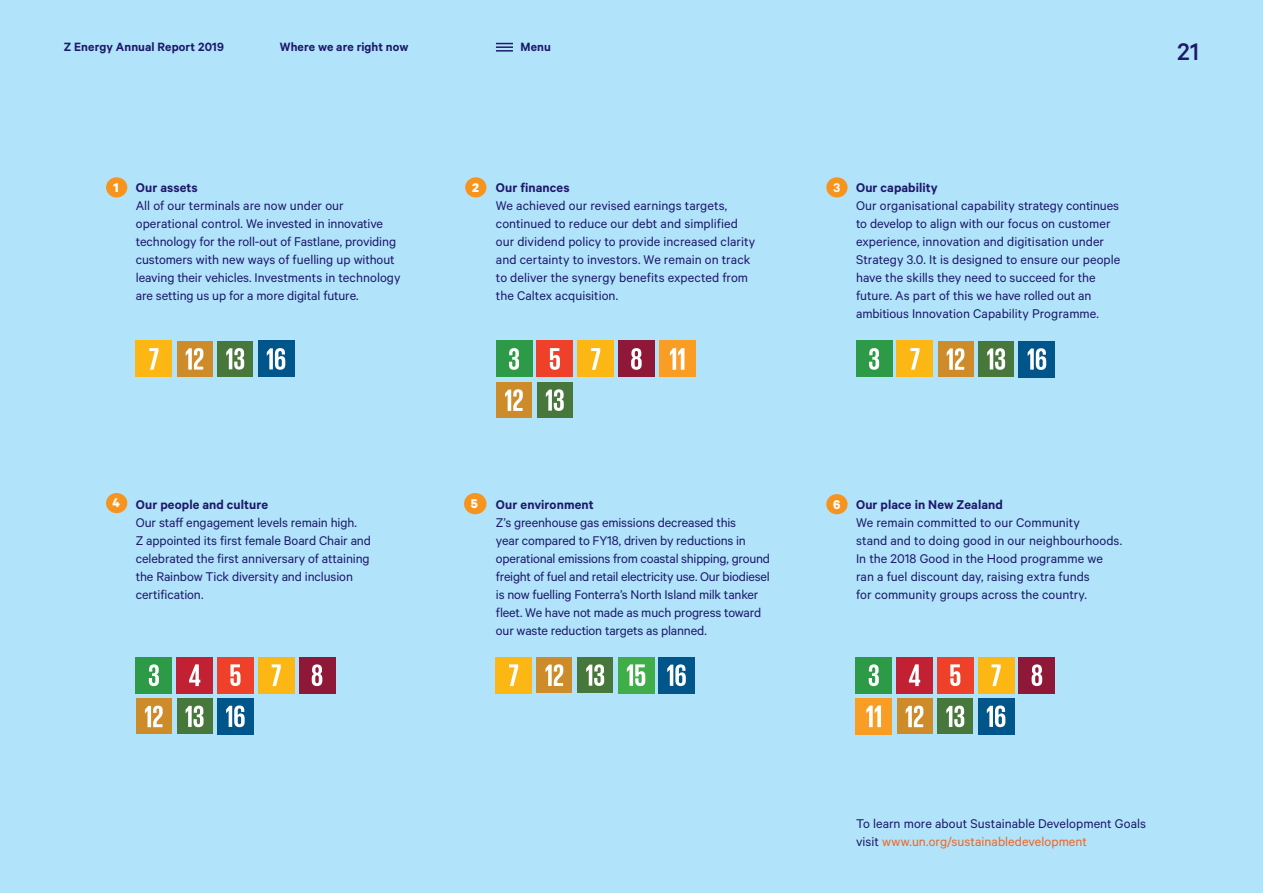
<style>
.page{position:relative;width:1263px;height:893px;background:#b1e3fa}
.page>*{position:absolute;margin:0;border:0;box-sizing:border-box;transform-origin:0 0}
.t1{font:500 27px "Calibre";color:#1e196a}
.t2{font:14.25px/18px "Calibre";letter-spacing:-.005em;color:#1e196a}
.t3{font:600 14.25px "Calibre";letter-spacing:.005em;color:#1e196a}
.t4{font:700 14.25px "Calibre";color:#fff}
.t5{font:600 14.25px "Calibre";color:#fff}
.t6{font:600 13.5px "Calibre";letter-spacing:.01em;color:#1e196a}
.s1{color:#f26522}
</style>
<div class="page">
<svg style="left:496px;top:43px;width:17px;height:9px"></svg>
<div style="left:856px;top:341px;width:36px;height:36px;background:#2d9a47"></div>
<svg style="left:869px;top:348px;width:10px;height:22px"></svg>
<div style="left:938px;top:341px;width:35px;height:36px;background:#cd8b2a"></div>
<svg style="left:947px;top:348px;width:17px;height:22px"></svg>
<div style="left:897px;top:341px;width:36px;height:36px;background:#fdb714"></div>
<svg style="left:910px;top:348px;width:9px;height:22px"></svg>
<div style="left:978px;top:341px;width:36px;height:36px;background:#48773c"></div>
<svg style="left:987px;top:348px;width:18px;height:22px"></svg>
<div style="left:1019px;top:341px;width:36px;height:36px;background:#00558a"></div>
<svg style="left:1028px;top:348px;width:18px;height:22px"></svg>
<div style="left:496px;top:341px;width:36px;height:36px;background:#2d9a47"></div>
<svg style="left:509px;top:348px;width:10px;height:22px"></svg>
<div style="left:537px;top:341px;width:36px;height:36px;background:#ef412a"></div>
<svg style="left:550px;top:348px;width:10px;height:22px"></svg>
<div style="left:659px;top:341px;width:36px;height:36px;background:#f99d25"></div>
<svg style="left:670px;top:348px;width:14px;height:22px"></svg>
<div style="left:618px;top:341px;width:36px;height:36px;background:#8f1838"></div>
<svg style="left:631px;top:348px;width:11px;height:22px"></svg>
<div style="left:578px;top:341px;width:36px;height:36px;background:#fdb714"></div>
<svg style="left:591px;top:348px;width:9px;height:22px"></svg>
<div style="left:496px;top:382px;width:36px;height:36px;background:#cd8b2a"></div>
<svg style="left:505px;top:389px;width:18px;height:22px"></svg>
<div style="left:537px;top:382px;width:36px;height:36px;background:#48773c"></div>
<svg style="left:546px;top:389px;width:18px;height:22px"></svg>
<div style="left:136px;top:341px;width:36px;height:36px;background:#fdb714"></div>
<svg style="left:149px;top:348px;width:9px;height:22px"></svg>
<div style="left:177px;top:341px;width:35px;height:36px;background:#cd8b2a"></div>
<svg style="left:186px;top:348px;width:17px;height:22px"></svg>
<div style="left:217px;top:341px;width:36px;height:36px;background:#48773c"></div>
<svg style="left:226px;top:348px;width:18px;height:22px"></svg>
<div style="left:258px;top:341px;width:36px;height:36px;background:#00558a"></div>
<svg style="left:267px;top:348px;width:18px;height:22px"></svg>
<div style="left:106px;top:177px;width:21px;height:20px;background:#f7941e;border-radius:50%"></div>
<div style="left:465px;top:177px;width:21px;height:20px;background:#f7941e;border-radius:50%"></div>
<div style="left:826px;top:177px;width:21px;height:20px;background:#f7941e;border-radius:50%"></div>
<div style="left:856px;top:657px;width:36px;height:36px;background:#2d9a47"></div>
<svg style="left:869px;top:664px;width:10px;height:22px"></svg>
<div style="left:896px;top:657px;width:36px;height:36px;background:#c22033"></div>
<svg style="left:909px;top:664px;width:11px;height:22px"></svg>
<div style="left:937px;top:657px;width:36px;height:36px;background:#ef412a"></div>
<svg style="left:950px;top:664px;width:10px;height:22px"></svg>
<div style="left:896px;top:698px;width:36px;height:36px;background:#cd8b2a"></div>
<svg style="left:906px;top:706px;width:17px;height:21px"></svg>
<div style="left:856px;top:698px;width:36px;height:36px;background:#f99d25"></div>
<svg style="left:866px;top:705px;width:15px;height:22px"></svg>
<div style="left:1019px;top:657px;width:36px;height:36px;background:#8f1838"></div>
<svg style="left:1032px;top:664px;width:10px;height:22px"></svg>
<div style="left:978px;top:657px;width:36px;height:36px;background:#fdb714"></div>
<svg style="left:991px;top:664px;width:10px;height:22px"></svg>
<div style="left:937px;top:698px;width:36px;height:36px;background:#48773c"></div>
<svg style="left:946px;top:706px;width:18px;height:21px"></svg>
<div style="left:978px;top:698px;width:36px;height:36px;background:#00558a"></div>
<svg style="left:987px;top:705px;width:18px;height:22px"></svg>
<div style="left:577px;top:657px;width:36px;height:36px;background:#48773c"></div>
<svg style="left:586px;top:664px;width:18px;height:22px"></svg>
<div style="left:536px;top:657px;width:36px;height:36px;background:#cd8b2a"></div>
<svg style="left:545px;top:664px;width:18px;height:22px"></svg>
<div style="left:658px;top:657px;width:37px;height:36px;background:#00558a"></div>
<svg style="left:667px;top:664px;width:19px;height:22px"></svg>
<div style="left:495px;top:657px;width:37px;height:36px;background:#fdb714"></div>
<svg style="left:509px;top:664px;width:9px;height:22px"></svg>
<div style="left:618px;top:657px;width:36px;height:36px;background:#3fae49"></div>
<svg style="left:627px;top:664px;width:18px;height:22px"></svg>
<div style="left:136px;top:657px;width:36px;height:36px;background:#2d9a47"></div>
<svg style="left:149px;top:664px;width:10px;height:22px"></svg>
<div style="left:177px;top:657px;width:36px;height:36px;background:#c22033"></div>
<svg style="left:189px;top:664px;width:11px;height:22px"></svg>
<div style="left:217px;top:657px;width:36px;height:36px;background:#ef412a"></div>
<svg style="left:230px;top:664px;width:10px;height:22px"></svg>
<div style="left:299px;top:657px;width:36px;height:36px;background:#8f1838"></div>
<svg style="left:312px;top:664px;width:10px;height:22px"></svg>
<div style="left:258px;top:657px;width:36px;height:36px;background:#fdb714"></div>
<svg style="left:272px;top:664px;width:9px;height:22px"></svg>
<div style="left:136px;top:698px;width:36px;height:36px;background:#cd8b2a"></div>
<svg style="left:145px;top:706px;width:18px;height:21px"></svg>
<div style="left:177px;top:698px;width:36px;height:36px;background:#48773c"></div>
<svg style="left:186px;top:706px;width:18px;height:21px"></svg>
<div style="left:217px;top:698px;width:36px;height:36px;background:#00558a"></div>
<svg style="left:226px;top:705px;width:19px;height:22px"></svg>
<div style="left:106px;top:493px;width:21px;height:20px;background:#f7941e;border-radius:50%"></div>
<div style="left:464px;top:493px;width:22px;height:21px;background:#f7941e;border-radius:50%"></div>
<div style="left:826px;top:494px;width:21px;height:20px;background:#f7941e;border-radius:50%"></div>
<p class="t6" style="left:64px;top:39px;width:162px">Z Energy Annual Report 2019</p>
<p class="t6" style="left:520px;top:39px;width:32px">Menu</p>
<h1 class="t1" style="left:1177px;top:36px;width:23px">21</h1>
<p class="t6" style="left:280px;top:39px;width:130px">Where we are right now</p>
<p class="t4" style="left:114px;top:179px;width:7px">1</p>
<p class="t4" style="left:472px;top:178px;width:8px">2</p>
<p class="t5" style="left:833px;top:179px;width:8px">3</p>
<p class="t3" style="left:496px;top:179px;width:75px">Our finances</p>
<p class="t2" style="left:496px;top:196px;width:261px">We achieved our revised earnings targets, continued to reduce our debt and simplified our dividend policy to provide increased clarity and certainty to investors. We remain on track to deliver the synergy benefits expected from the Caltex acquisition.</p>
<p class="t3" style="left:136px;top:179px;width:63px">Our assets</p>
<p class="t2" style="left:136px;top:196px;width:266px">All of our terminals are now under our operational control. We invested in innovative technology for the roll-out of Fastlane, providing customers with new ways of fuelling up without leaving their vehicles. Investments in technology are setting us up for a more digital future.</p>
<p class="t3" style="left:856px;top:179px;width:83px">Our capability</p>
<p class="t2" style="left:856px;top:196px;width:266px">Our organisational capability strategy continues to develop to align with our focus on customer experience, innovation and digitisation under Strategy 3.0. It is designed to ensure our people have the skills they need to succeed for the future. As part of this we have rolled out an ambitious Innovation Capability Programme.</p>
<p class="t4" style="left:113px;top:494px;width:9px">4</p>
<p class="t4" style="left:471px;top:495px;width:9px">5</p>
<p class="t4" style="left:833px;top:496px;width:9px">6</p>
<p class="t3" style="left:136px;top:496px;width:134px">Our people and culture</p>
<p class="t2" style="left:136px;top:513px;width:237px">Our staff engagement levels remain high.<br>Z appointed its first female Board Chair and celebrated the first anniversary of attaining the Rainbow Tick diversity and inclusion certification.</p>
<p class="t3" style="left:496px;top:496px;width:99px">Our environment</p>
<p class="t2" style="left:496px;top:513px;width:275px">Z’s greenhouse gas emissions decreased this<br>year compared to FY18, driven by reductions in operational emissions from coastal shipping, ground freight of fuel and retail electricity use. Our biodiesel is now fuelling Fonterra’s North Island milk tanker fleet. We have not made as much progress toward our waste reduction targets as planned.</p>
<p class="t3" style="left:856px;top:496px;width:148px">Our place in New Zealand</p>
<p class="t2" style="left:856px;top:513px;width:268px">We remain committed to our Community<br>stand and to doing good in our neighbourhoods.<br>In the 2018 Good in the Hood programme we ran a fuel discount day, raising extra funds<br>for community groups across the country.</p>
<p class="t2" style="left:856px;top:814px;width:291px">To learn more about Sustainable Development Goals visit <span class="s1">www.un.org/sustainabledevelopment</span></p>
</div>
